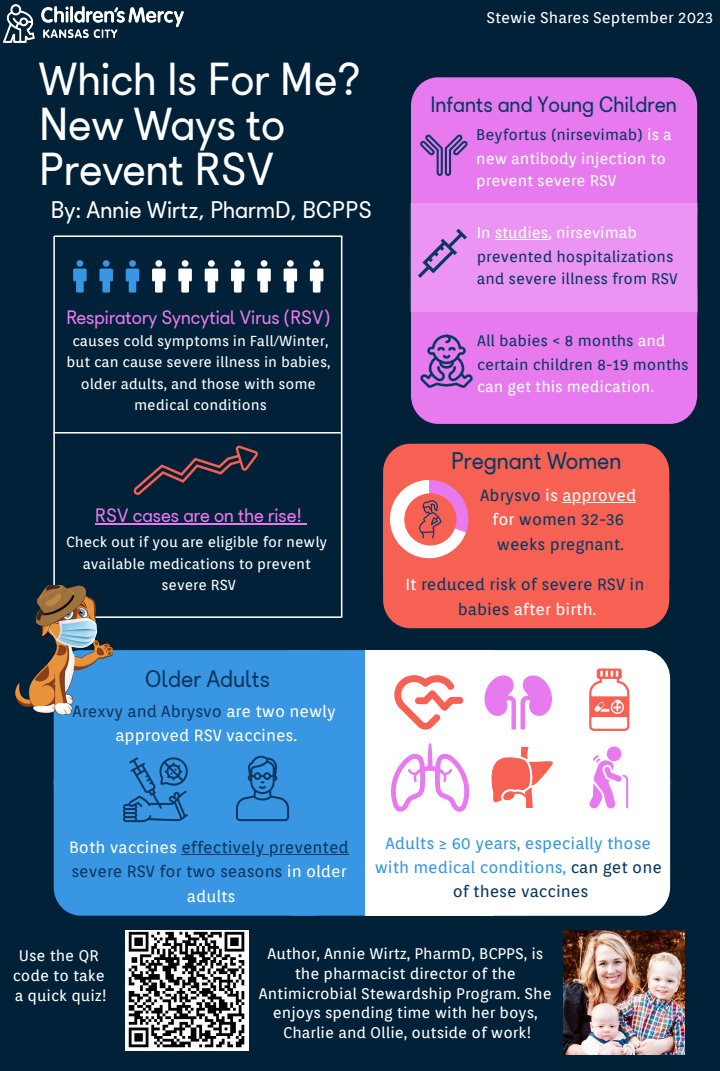
<style>
.page{position:relative;width:720px;height:1071px;background:#002138}
.page>*{position:absolute;margin:0;border:0;box-sizing:border-box;transform-origin:0 0}
.t1{font:45px/45px "Porpora";color:#fff}
.t2{font:23.4px "Porpora";color:#fff}
.t3{font:23.4px "Porpora";color:#0a3861}
.t4{font:21.6px "Porpora";color:#0a3861}
.t5{font:18.88px "Porpora";color:#e87af0}
.t6{font:16.2px/24.3px "Orienta";color:#0a3861;text-align:center}
.t7{font:16.2px/24.3px "Orienta";color:#3896e3;text-align:center}
.t8{font:16.2px/24.3px "Orienta";color:#fff;text-align:center}
.t9{font:15.28px/19.8px "Orienta";color:#fff;text-align:center}
.t10{font:15.28px/23px "Orienta";color:#0a3861}
.t11{font:14.4px/21.6px "Orienta";color:#fff;text-align:center}
.s1{color:#0a3861}
.s2{color:#fff}
</style>
<div class="page">
<div style="left:54px;top:650px;width:286px;height:161px;background:#3896e3;border-radius:28px"></div>
<div style="left:54px;top:754px;width:286px;height:161px;background:#3896e3;border-radius:28px"></div>
<div style="left:268px;top:650px;width:286px;height:161px;background:#3896e3;border-radius:28px"></div>
<div style="left:268px;top:754px;width:286px;height:161px;background:#3896e3;border-radius:28px"></div>
<hr style="left:54px;top:235px;width:288px;height:2px;background:#fff">
<hr style="left:53px;top:236px;width:2px;height:382px;background:#fff">
<hr style="left:53px;top:616px;width:288px;height:2px;background:#fff">
<hr style="left:341px;top:236px;width:1px;height:382px;background:#fff">
<hr style="left:95px;top:523px;width:207px;height:2px;background:#e87af0">
<svg style="left:73px;top:260px;width:14px;height:33px"></svg>
<svg style="left:99px;top:260px;width:14px;height:33px"></svg>
<svg style="left:126px;top:260px;width:13px;height:33px"></svg>
<svg style="left:152px;top:260px;width:14px;height:33px"></svg>
<svg style="left:178px;top:260px;width:14px;height:33px"></svg>
<svg style="left:205px;top:260px;width:13px;height:33px"></svg>
<svg style="left:231px;top:260px;width:13px;height:33px"></svg>
<svg style="left:257px;top:260px;width:14px;height:33px"></svg>
<svg style="left:284px;top:260px;width:13px;height:33px"></svg>
<svg style="left:310px;top:260px;width:13px;height:33px"></svg>
<div style="left:411px;top:77px;width:286px;height:161px;background:#e87af0;border-radius:28px"></div>
<div style="left:411px;top:263px;width:286px;height:161px;background:#e87af0;border-radius:28px"></div>
<div style="left:383px;top:467px;width:286px;height:161px;background:#f76154;border-radius:28px"></div>
<div style="left:383px;top:444px;width:286px;height:161px;background:#f76154;border-radius:28px"></div>
<hr style="left:54px;top:432px;width:287px;height:1px;background:#fff">
<div style="left:410px;top:203px;width:287px;height:108px;background:#ec94f3"></div>
<hr style="left:495px;top:239px;width:53px;height:1px;background:#fff">
<hr style="left:562px;top:502px;width:74px;height:1px;background:#fff">
<div style="left:384px;top:650px;width:286px;height:161px;background:#fff;border-radius:28px"></div>
<div style="left:384px;top:754px;width:286px;height:162px;background:#fff;border-radius:28px"></div>
<div style="left:365px;top:650px;width:128px;height:265px;background:#fff"></div>
<svg style="left:420px;top:335px;width:53px;height:53px"></svg>
<svg style="left:418px;top:229px;width:49px;height:49px"></svg>
<svg style="left:420px;top:134px;width:48px;height:42px"></svg>
<hr style="left:181px;top:854px;width:168px;height:1px;background:#0a3861">
<svg style="left:123px;top:757px;width:65px;height:65px"></svg>
<svg style="left:236px;top:756px;width:53px;height:65px"></svg>
<svg style="left:394px;top:675px;width:69px;height:54px"></svg>
<svg style="left:391px;top:743px;width:78px;height:69px"></svg>
<svg style="left:484px;top:675px;width:68px;height:54px"></svg>
<svg style="left:492px;top:747px;width:61px;height:61px"></svg>
<svg style="left:589px;top:668px;width:40px;height:63px"></svg>
<svg style="left:589px;top:746px;width:39px;height:63px"></svg>
<svg style="left:390px;top:480px;width:78px;height:78px"></svg>
<svg style="left:132px;top:433px;width:127px;height:62px"></svg>
<img style="left:15px;top:585px;width:98px;height:130px">
<img style="left:563px;top:931px;width:122px;height:123px">
<img style="left:4px;top:4px;width:180px;height:38px">
<img style="left:126px;top:931px;width:122px;height:119px">
<p class="t1" style="left:39px;top:56px;width:324px">Which Is For Me?<br>New Ways to<br>Prevent RSV</p>
<p class="t2" style="left:51px;top:196px;width:323px">By: Annie Wirtz, PharmD, BCPPS</p>
<p class="t5" style="left:66px;top:306px;width:272px">Respiratory Syncytial Virus (RSV)</p>
<p class="t11" style="left:67px;top:329px;width:265px">causes cold symptoms in Fall/Winter, but can cause severe illness in babies, older adults, and those with some medical conditions</p>
<p class="t5" style="left:95px;top:504px;width:209px">RSV cases are on the rise!</p>
<p class="t11" style="left:66px;top:531px;width:263px">Check out if you are eligible for newly available medications to prevent severe RSV</p>
<p class="t3" style="left:145px;top:665px;width:126px">Older Adults</p>
<p class="t8" style="left:73px;top:698px;width:265px"><span class="s1">Arexvy and Abrysvo</span> are two newly approved RSV vaccines.</p>
<p class="t9" style="left:486px;top:7px;width:229px">Stewie Shares September 2023</p>
<p class="t4" style="left:430px;top:91px;width:248px">Infants and Young Children</p>
<p class="t9" style="left:476px;top:123px;width:197px;line-height:23px;text-align:left"><span class="s1">Beyfortus (nirsevimab)</span> is a new antibody injection to prevent severe RSV</p>
<p class="t10" style="left:477px;top:221px;width:203px"><span class="s2">In studies, nirsevimab </span>prevented hospitalizations and severe illness from RSV</p>
<p class="t10" style="left:477px;top:329px;width:213px">All babies &lt; 8 months <span class="s2">and </span>certain children 8-19 months <span class="s2">can get this medication.</span></p>
<p class="t3" style="left:451px;top:447px;width:172px">Pregnant Women</p>
<p class="t6" style="left:480px;top:483px;width:158px">Abrysvo <span class="s2">is approved for</span> women 32-36 weeks pregnant.</p>
<p class="t6" style="left:405px;top:572px;width:240px"><span class="s2">It</span> reduced risk of severe RSV in babies <span class="s2">after birth.</span></p>
<p class="t6" style="left:69px;top:835px;width:281px"><span class="s2">Both vaccines</span> effectively prevented severe RSV for two seasons <span class="s2">in older adults</span></p>
<p class="t7" style="left:375px;top:830px;width:289px">Adults ≥ 60 years, especially those with medical conditions, <span class="s1">can get one of these vaccines</span></p>
<p class="t9" style="left:13px;top:946px;width:96px">Use the QR code to take a quick quiz!</p>
<p class="t9" style="left:259px;top:943px;width:294px">Author, Annie Wirtz, PharmD, BCPPS, is the pharmacist director of the Antimicrobial Stewardship Program. She enjoys spending time with her boys, Charlie and Ollie, outside of work!</p>
</div>
